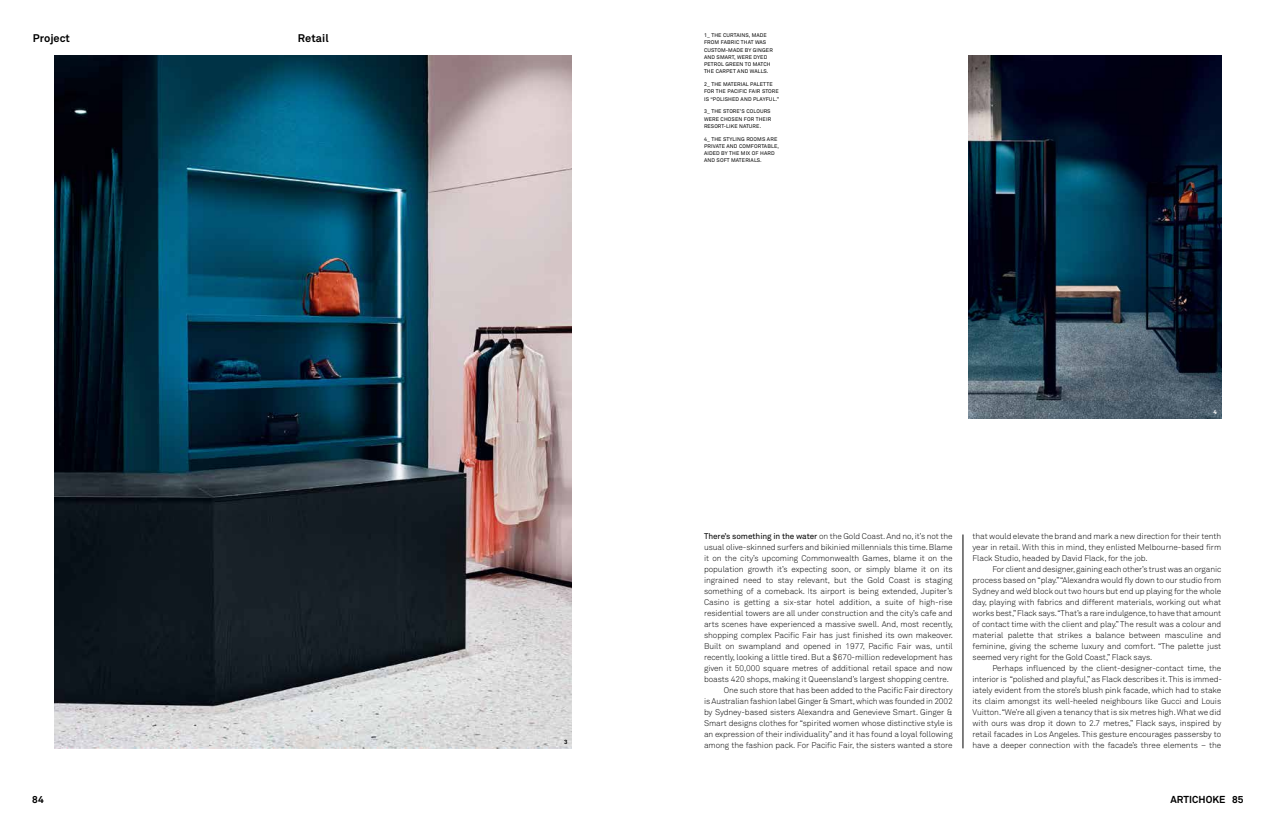
<style>
.page{position:relative;width:1276px;height:828px;background:#fff}
.page>*{position:absolute;margin:0;border:0;box-sizing:border-box;transform-origin:0 0}
.t1{font:700 11px "Akkurat";letter-spacing:.01em;color:#000}
.t2{font:700 10px "Akkurat";letter-spacing:.01em;color:#000}
.t3{font:300 8.2px/11px "Akkurat";letter-spacing:-.005em;color:#000;text-align:justify}
.t4{font:700 6px "Akkurat";color:#000}
.t5{font:700 6px "Akkurat";color:#fff}
.t6{font:5.3px/7.2px "Akkurat";letter-spacing:.02em;color:#000}
.s1{font-weight:400}
</style>
<div class="page">
<img style="left:55px;top:55px;width:517px;height:693px">
<img style="left:968px;top:55px;width:253px;height:363px">
<hr style="left:962px;top:534px;width:1px;height:214px;background:#000">
<h1 class="t1" style="left:33px;top:31px;width:39px">Project</h1>
<h1 class="t1" style="left:298px;top:31px;width:32px">Retail</h1>
<p class="t4" style="left:564px;top:738px;width:5px">3</p>
<p class="t6" style="left:704px;top:32px;width:70px">1_ THE CURTAINS, MADE<br>FROM FABRIC THAT WAS<br>CUSTOM-MADE BY GINGER<br>AND SMART, WERE DYED<br>PETROL GREEN TO MATCH<br>THE CARPET AND WALLS.</p>
<p class="t6" style="left:704px;top:81px;width:77px">2_ THE MATERIAL PALETTE<br>FOR THE PACIFIC FAIR STORE<br>IS “POLISHED AND PLAYFUL.”</p>
<p class="t6" style="left:704px;top:108px;width:69px;text-align:justify">3_ THE STORE’S COLOURS WERE CHOSEN FOR THEIR RESORT-LIKE NATURE.</p>
<p class="t6" style="left:704px;top:135px;width:77px">4_ THE STYLING ROOMS ARE<br>PRIVATE AND COMFORTABLE,<br>AIDED BY THE MIX OF HARD<br>AND SOFT MATERIALS.</p>
<p class="t5" style="left:1213px;top:408px;width:5px">4</p>
<p class="t3" style="left:704px;top:530px;width:250px"><span class="s1">There’s something in the water</span> on the Gold Coast. And no, it’s not the</p>
<p class="t3" style="left:704px;top:541px;width:250px">usual olive-skinned surfers and bikinied millennials this time. Blame</p>
<p class="t3" style="left:704px;top:552px;width:250px">it on the city’s upcoming Commonwealth Games, blame it on the</p>
<p class="t3" style="left:704px;top:563px;width:250px">population growth it’s expecting soon, or simply blame it on its</p>
<p class="t3" style="left:704px;top:574px;width:250px">ingrained need to stay relevant, but the Gold Coast is staging</p>
<p class="t3" style="left:704px;top:585px;width:250px">something of a comeback. Its airport is being extended, Jupiter’s</p>
<p class="t3" style="left:704px;top:596px;width:250px">Casino is getting a six-star hotel addition, a suite of high-rise</p>
<p class="t3" style="left:704px;top:607px;width:250px">residential towers are all under construction and the city’s cafe and</p>
<p class="t3" style="left:704px;top:618px;width:251px">arts scenes have experienced a massive swell. And, most recently,</p>
<p class="t3" style="left:704px;top:629px;width:251px">shopping complex Pacific Fair has just finished its own makeover.</p>
<p class="t3" style="left:704px;top:640px;width:250px">Built on swampland and opened in 1977, Pacific Fair was, until</p>
<p class="t3" style="left:704px;top:651px;width:250px">recently, looking a little tired. But a $670-million redevelopment has</p>
<p class="t3" style="left:704px;top:662px;width:250px">given it 50,000 square metres of additional retail space and now</p>
<p class="t3" style="left:704px;top:673px;width:246px">boasts 420 shops, making it Queensland’s largest shopping centre.</p>
<p class="t3" style="left:724px;top:684px;width:230px">One such store that has been added to the Pacific Fair directory</p>
<p class="t3" style="left:704px;top:695px;width:250px">is Australian fashion label Ginger ∞ Smart, which was founded in 2002</p>
<p class="t3" style="left:704px;top:706px;width:250px">by Sydney-based sisters Alexandra and Genevieve Smart. Ginger ∞</p>
<p class="t3" style="left:704px;top:717px;width:250px">Smart designs clothes for “spirited women whose distinctive style is</p>
<p class="t3" style="left:704px;top:728px;width:250px">an expression of their individuality” and it has found a loyal following</p>
<p class="t3" style="left:704px;top:739px;width:250px">among the fashion pack. For Pacific Fair, the sisters wanted a store</p>
<p class="t3" style="left:972px;top:530px;width:250px">that would elevate the brand and mark a new direction for their tenth year in retail. With this in mind, they enlisted Melbourne-based firm Flack Studio, headed by David Flack, for the job.</p>
<p class="t3" style="left:972px;top:563px;width:250px;text-indent:20px">For client and designer, gaining each other’s trust was an organic process based on “play.” “Alexandra would fly down to our studio from Sydney and we’d block out two hours but end up playing for the whole day, playing with fabrics and different materials, working out what works best,” Flack says. “That’s a rare indulgence, to have that amount of contact time with the client and play.” The result was a colour and material palette that strikes a balance between masculine and feminine, giving the scheme luxury and comfort. “The palette just seemed very right for the Gold Coast,” Flack says.</p>
<p class="t3" style="left:972px;top:662px;width:251px;text-indent:20px">Perhaps influenced by the client-designer-contact time, the interior is “polished and playful,” as Flack describes it. This is immed&shy;iately evident from the store’s blush pink facade, which had to stake its claim amongst its well-heeled neighbours like Gucci and Louis Vuitton. “We’re all given a tenancy that is six metres high. What we did with ours was drop it down to 2.7 metres,” Flack says, inspired by retail facades in Los Angeles. This gesture encourages passersby to have a deeper connection with the facade’s three elements – the</p>
<p class="t2" style="left:32px;top:793px;width:13px">84</p>
<p class="t2" style="left:1170px;top:793px;width:75px">ARTICHOKE 85</p>
</div>
